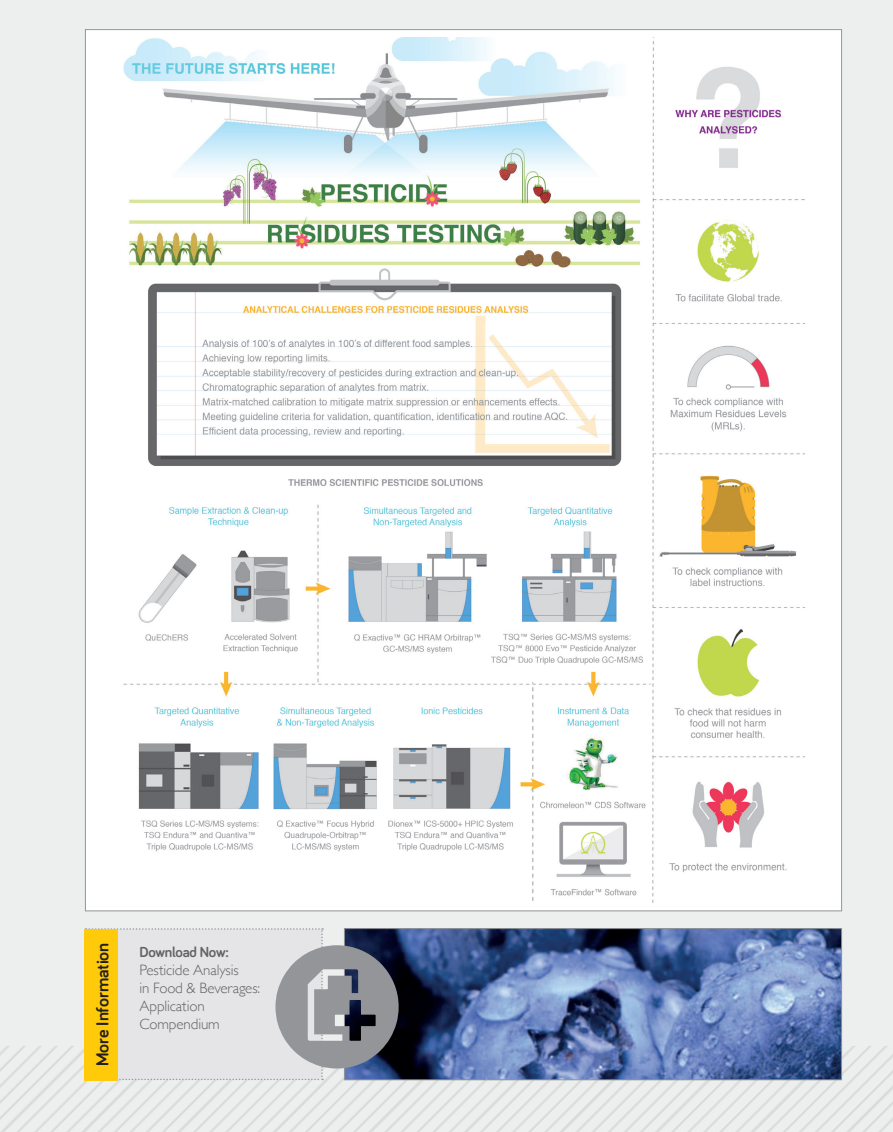
<style>
.page{position:relative;width:893px;height:1132px;background:#fff}
.page>*{position:absolute;margin:0;border:0;box-sizing:border-box;transform-origin:0 0}
.t1{font:700 18px "Bariol";color:#231f20}
.t2{font:300 15px/18px "Gill Sans";letter-spacing:-.01em;color:#636366}
.t3{font:700 15px "Bariol";letter-spacing:-.015em;color:#636366}
</style>
<div class="page">
<div style="left:0;top:0;width:893px;height:1045px;background:#ecefed"></div>
<img style="left:0;top:1045px;width:893px;height:86px">
<img style="left:399px;top:929px;width:441px;height:148px">
<div style="left:344px;top:927px;width:498px;height:152px;border:1px solid #939598"></div>
<svg style="left:85px;top:927px;width:314px;height:152px;background:#c4c0b1"></svg>
<div style="left:85px;top:30px;width:757px;height:880px;background:#fff"></div>
<img style="left:123px;top:38px;width:681px;height:864px">
<p class="t1" style="left:90px;top:1065px;width:125px;rotate:-90deg">More Information</p>
<p class="t3" style="left:139px;top:941px;width:91px">Download Now:</p>
<p class="t2" style="left:139px;top:960px;width:122px">Pesticide Analysis<br>in Food &amp; Beverages:<br>Application<br>Compendium</p>
</div>
